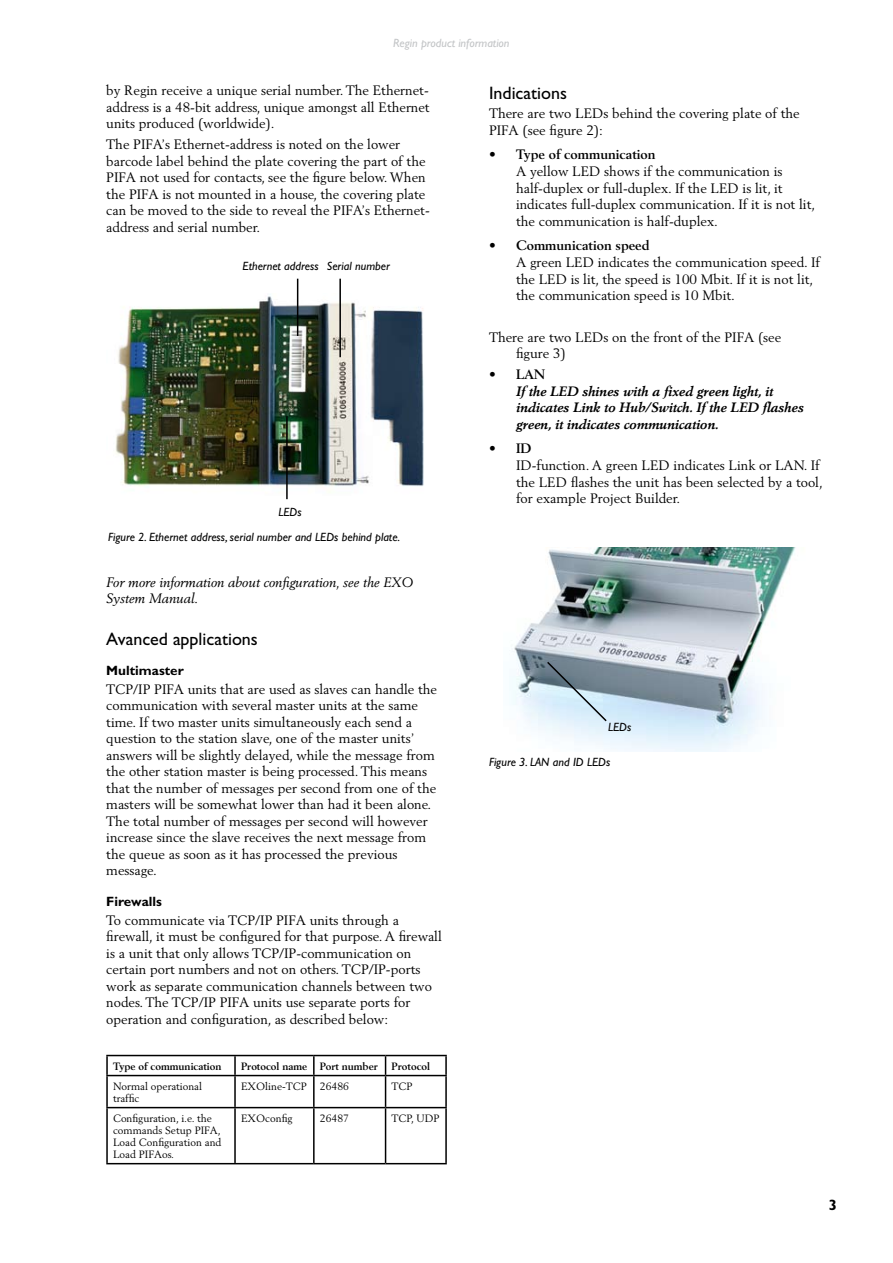
<style>
.page{position:relative;width:893px;height:1263px;background:#fff}
.page>*{position:absolute;margin:0;border:0;box-sizing:border-box;transform-origin:0 0}
.t1{font:18px "Gill Sans";color:#000}
.t2{font:700 15px "Gill Sans";color:#000}
.t3{font:13.5px/16.5px "Berling";color:#000}
.t4{font:italic 700 13.5px/16.5px "Berling";color:#000}
.t5{font:italic 13.5px/16.5px "Berling";color:#000}
.t6{font:700 13.5px "Berling";color:#000}
.t7{font:700 13.5px "Gill Sans";color:#000}
.t8{font:italic 12px "Gill Sans";color:#000}
.t9{font:italic 12px "Gill Sans";color:#c3c5c7}
.t10{font:10.5px/12px "Berling";color:#000}
.t11{font:700 10.5px "Berling";color:#000}
</style>
<div class="page">
<hr style="left:106px;top:1055px;width:129px;height:1px;background:#000">
<svg style="left:106px;top:1056px;width:2px;height:19px"></svg>
<hr style="left:235px;top:1055px;width:79px;height:1px;background:#000">
<svg style="left:234px;top:1056px;width:2px;height:19px"></svg>
<hr style="left:314px;top:1055px;width:72px;height:1px;background:#000">
<svg style="left:313px;top:1056px;width:2px;height:19px"></svg>
<hr style="left:386px;top:1055px;width:61px;height:1px;background:#000">
<svg style="left:385px;top:1056px;width:1px;height:19px"></svg>
<svg style="left:445px;top:1056px;width:2px;height:19px"></svg>
<hr style="left:106px;top:1075px;width:129px;height:1px;background:#000">
<hr style="left:106px;top:1076px;width:2px;height:31px;background:#000">
<hr style="left:235px;top:1075px;width:79px;height:1px;background:#000">
<hr style="left:234px;top:1076px;width:2px;height:31px;background:#000">
<hr style="left:314px;top:1075px;width:72px;height:1px;background:#000">
<hr style="left:313px;top:1076px;width:2px;height:31px;background:#000">
<hr style="left:386px;top:1075px;width:61px;height:1px;background:#000">
<hr style="left:385px;top:1076px;width:1px;height:31px;background:#000">
<hr style="left:445px;top:1076px;width:2px;height:31px;background:#000">
<hr style="left:106px;top:1107px;width:129px;height:1px;background:#000">
<hr style="left:106px;top:1108px;width:2px;height:55px;background:#000">
<hr style="left:235px;top:1107px;width:79px;height:1px;background:#000">
<hr style="left:234px;top:1108px;width:2px;height:55px;background:#000">
<hr style="left:314px;top:1107px;width:72px;height:1px;background:#000">
<hr style="left:313px;top:1108px;width:2px;height:55px;background:#000">
<hr style="left:386px;top:1107px;width:61px;height:1px;background:#000">
<hr style="left:385px;top:1108px;width:1px;height:55px;background:#000">
<hr style="left:445px;top:1108px;width:2px;height:55px;background:#000">
<hr style="left:106px;top:1163px;width:129px;height:1px;background:#000">
<hr style="left:235px;top:1163px;width:79px;height:1px;background:#000">
<hr style="left:314px;top:1163px;width:72px;height:1px;background:#000">
<hr style="left:386px;top:1163px;width:61px;height:1px;background:#000">
<img style="left:115px;top:294px;width:309px;height:199px">
<hr style="left:297px;top:279px;width:1px;height:57px;background:#000">
<hr style="left:339px;top:279px;width:2px;height:78px;background:#000">
<hr style="left:286px;top:416px;width:2px;height:83px;background:#000">
<img style="left:509px;top:548px;width:287px;height:204px">
<svg style="left:545px;top:660px;width:63px;height:63px"></svg>
<p class="t9" style="left:393px;top:36px;width:118px">Regin product information</p>
<p class="t3" style="left:106px;top:82px;width:325px;text-align:justify">by Regin receive a unique serial number. The Ethernet&shy;address is a 48-bit address, unique amongst all Ethernet units produced (worldwide).</p>
<p class="t3" style="left:106px;top:136px;width:325px">The PIFA’s Ethernet-address is noted on the lower barcode label behind the plate covering the part of the PIFA not used for contacts, see the figure below. When the PIFA is not mounted in a house, the covering plate can be moved to the side to reveal the PIFA’s Ethernet&shy;address and serial number.</p>
<p class="t8" style="left:243px;top:259px;width:149px">Ethernet address Serial number</p>
<p class="t8" style="left:278px;top:505px;width:25px">LEDs</p>
<p class="t8" style="left:108px;top:530px;width:294px">Figure 2. Ethernet address, serial number and LEDs behind plate.</p>
<p class="t5" style="left:106px;top:574px;width:308px">For more information about configuration, see the EXO<br>System Manual.</p>
<h1 class="t1" style="left:106px;top:628px;width:153px">Avanced applications</h1>
<p class="t7" style="left:106px;top:662px;width:79px">Multimaster</p>
<p class="t3" style="left:106px;top:680px;width:332px">TCP/IP PIFA units that are used as slaves can handle the communication with several master units at the same time. If two master units simultaneously each send a question to the station slave, one of the master units’ answers will be slightly delayed, while the message from the other station master is being processed. This means that the number of messages per second from one of the masters will be somewhat lower than had it been alone.<br>The total number of messages per second will however increase since the slave receives the next message from the queue as soon as it has processed the previous message.</p>
<p class="t7" style="left:106px;top:893px;width:57px">Firewalls</p>
<p class="t3" style="left:106px;top:911px;width:337px">To communicate via TCP/IP PIFA units through a firewall, it must be configured for that purpose. A firewall is a unit that only allows TCP/IP-communication on certain port numbers and not on others. TCP/IP-ports work as separate communication channels between two nodes. The TCP/IP PIFA units use separate ports for operation and configuration, as described below:</p>
<p class="t11" style="left:113px;top:1060px;width:110px">Type of communication</p>
<p class="t11" style="left:241px;top:1060px;width:138px">Protocol name Port number</p>
<p class="t11" style="left:392px;top:1060px;width:40px">Protocol</p>
<p class="t10" style="left:113px;top:1080px;width:91px">Normal operational traffic</p>
<p class="t10" style="left:241px;top:1080px;width:110px">EXOline-TCP 26486</p>
<p class="t10" style="left:392px;top:1080px;width:23px">TCP</p>
<p class="t10" style="left:113px;top:1112px;width:110px">Configuration, i.e. the commands Setup PIFA,<br>Load Configuration and<br>Load PIFAos.</p>
<p class="t10" style="left:241px;top:1112px;width:53px">EXOconfig</p>
<p class="t10" style="left:320px;top:1112px;width:31px">26487</p>
<p class="t10" style="left:392px;top:1112px;width:50px">TCP, UDP</p>
<h1 class="t1" style="left:489px;top:82px;width:79px">Indications</h1>
<p class="t3" style="left:489px;top:105px;width:312px">There are two LEDs behind the covering plate of the<br>PIFA (see figure 2):</p>
<p class="t6" style="left:489px;top:146px;width:168px">• Type of communication</p>
<p class="t3" style="left:516px;top:163px;width:301px">A yellow LED shows if the communication is half-duplex or full-duplex. If the LED is lit, it indicates full-duplex communication. If it is not lit, the communication is half-duplex.</p>
<p class="t6" style="left:489px;top:237px;width:162px">• Communication speed</p>
<p class="t3" style="left:516px;top:254px;width:306px">A green LED indicates the communication speed. If the LED is lit, the speed is 100 Mbit. If it is not lit, the communication speed is 10 Mbit.</p>
<p class="t3" style="left:516px;top:329px;width:267px;text-indent:-27px">There are two LEDs on the front of the PIFA (see figure 3)</p>
<p class="t6" style="left:489px;top:367px;width:58px">• LAN</p>
<p class="t4" style="left:516px;top:383px;width:289px">If the LED shines with a fixed green light, it indicates Link to Hub/Switch. If the LED flashes green, it indicates communication.</p>
<p class="t6" style="left:489px;top:440px;width:44px">• ID</p>
<p class="t3" style="left:516px;top:457px;width:308px">ID-function. A green LED indicates Link or LAN. If the LED flashes the unit has been selected by a tool, for example Project Builder.</p>
<p class="t8" style="left:608px;top:720px;width:25px">LEDs</p>
<p class="t8" style="left:489px;top:755px;width:123px">Figure 3. LAN and ID LEDs</p>
<p class="t2" style="left:829px;top:1196px;width:10px">3</p>
</div>
